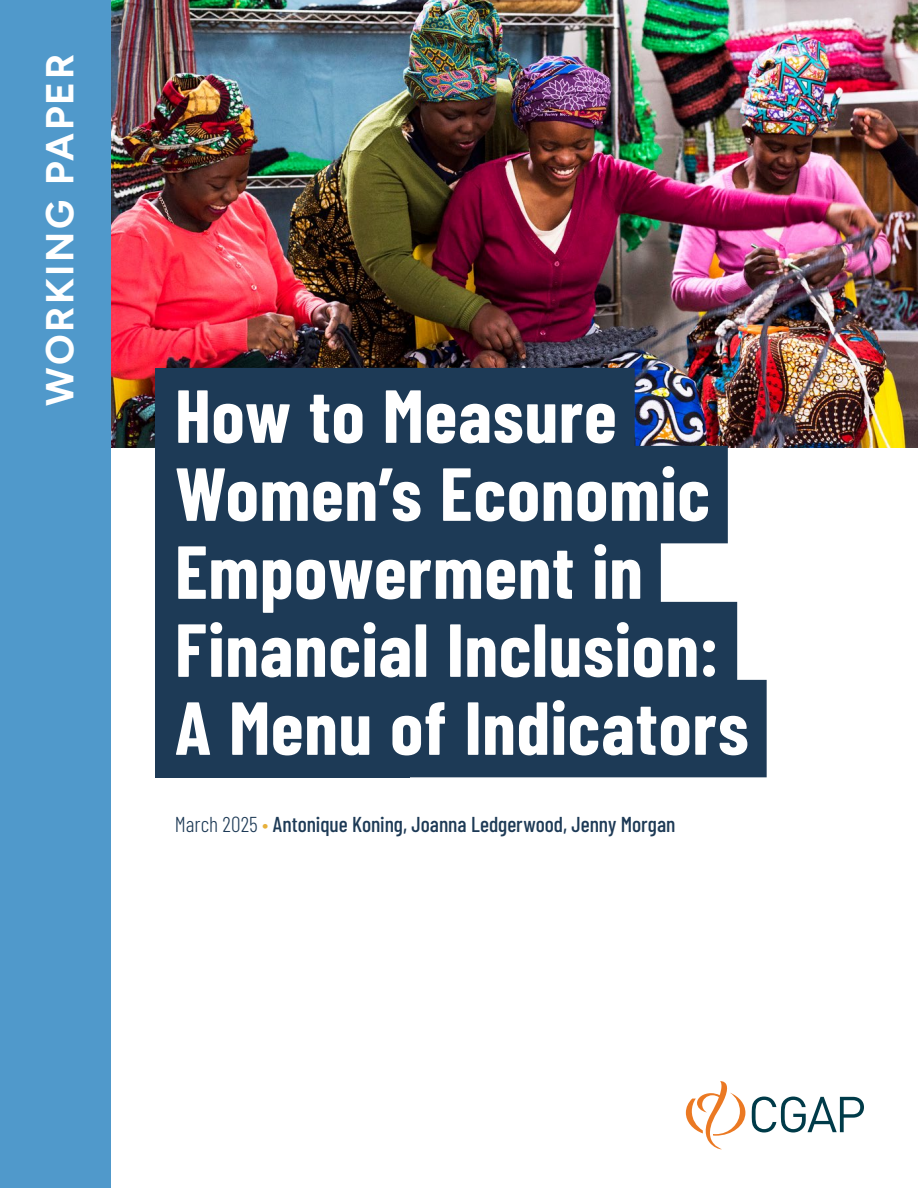
<style>
.page{position:relative;width:918px;height:1188px;background:#fff}
.page>*{position:absolute;margin:0;border:0;box-sizing:border-box;transform-origin:0 0}
.Paper_Title{font:700 75px/78px "Barlow Condensed";letter-spacing:.01em;color:#fff}
.Paper_Type{font:700 39px "Figtree";letter-spacing:.065em;color:#fff}
.t1{font:500 21.45px "Barlow Condensed";color:#1d3a56}
.s1{font-weight:300}
.s2{font-weight:300;color:#e7b03b}
</style>
<div class="page">
<svg style="left:752px;top:1097px;width:112px;height:35px"></svg>
<svg style="left:686px;top:1081px;width:59px;height:68px"></svg>
<img style="left:110px;top:0;width:808px;height:447px">
<div style="left:0;top:0;width:110px;height:1188px;background:#5099cb"></div>
<div style="left:155px;top:368px;width:255px;height:409px;background:#1d3a56"></div>
<div style="left:175px;top:368px;width:460px;height:97px;background:#1d3a56"></div>
<div style="left:175px;top:446px;width:553px;height:97px;background:#1d3a56"></div>
<div style="left:175px;top:524px;width:486px;height:97px;background:#1d3a56"></div>
<div style="left:175px;top:602px;width:562px;height:97px;background:#1d3a56"></div>
<div style="left:175px;top:680px;width:592px;height:97px;background:#1d3a56"></div>
<p class="Paper_Type" style="left:37px;top:406px;width:353px;rotate:-90deg">WORKING PAPER</p>
<p class="Paper_Title" style="left:175px;top:373px;width:575px">How to Measure<br>Women’s Economic<br>Empowerment in<br>Financial Inclusion:<br>A Menu of Indicators</p>
<p class="t1" style="left:175px;top:809px;width:502px"><span class="s1">March 2025</span> <span class="s2">•</span> Antonique Koning, Joanna Ledgerwood, Jenny Morgan</p>
</div>
